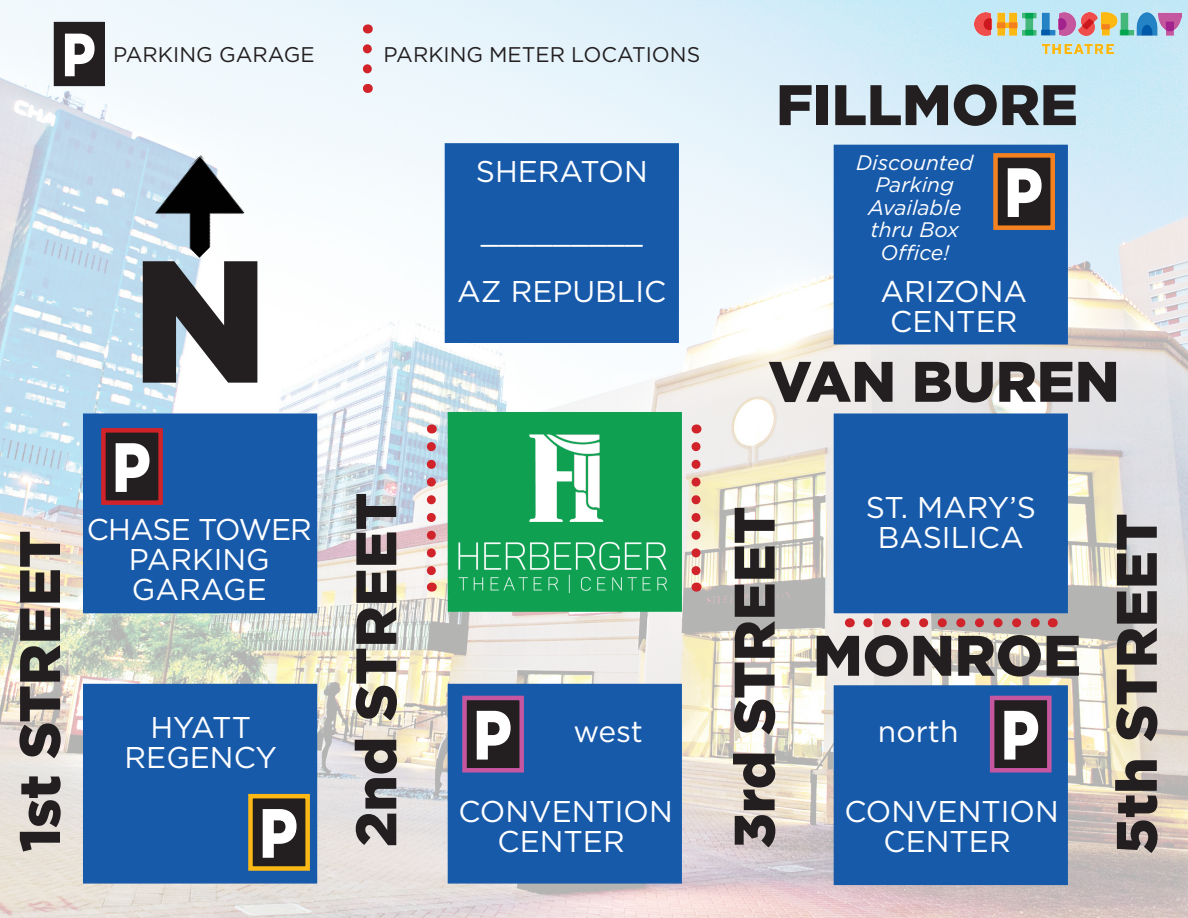
<style>
.page{position:relative;width:1188px;height:918px;background:#fff}
.page>*{position:absolute;margin:0;border:0;box-sizing:border-box;transform-origin:0 0}
.t1{font:900 173.4px "Gotham";color:#231f20}
.t2{font:900 69.6px "Gotham";color:#fff;scale:.82 1}
.t3{font:900 60.9px "Gotham";color:#fff;scale:.82 1}
.t4{font:900 57px "Gotham";color:#231f20}
.t5{font:30px/30px "Gotham";color:#fff;text-align:center}
.t6{font:30px "Gotham";letter-spacing:-.03em;color:#fff}
.t7{font:21.15px "Gotham";color:#231f20}
.t8{font:italic 21px/22.5px "Gotham";color:#fff;text-align:center}
</style>
<div class="page">
<img style="left:0;top:0;width:1188px;height:918px">
<img style="left:149px;top:155px;width:102px;height:103px">
<div style="left:448px;top:684px;width:234px;height:200px;background:#185aaa;border:2px solid #185aaa"></div>
<div style="left:448px;top:412px;width:234px;height:200px;background:#0fa151;border:2px solid #0fa151"></div>
<div style="left:445px;top:143px;width:234px;height:200px;background:#185aaa;border:2px solid #185aaa"></div>
<div style="left:834px;top:685px;width:234px;height:200px;background:#185aaa;border:2px solid #185aaa"></div>
<div style="left:834px;top:413px;width:234px;height:200px;background:#185aaa;border:2px solid #185aaa"></div>
<div style="left:834px;top:145px;width:234px;height:199px;background:#185aaa"></div>
<div style="left:83px;top:684px;width:234px;height:200px;background:#185aaa"></div>
<div style="left:83px;top:413px;width:234px;height:200px;background:#185aaa"></div>
<div style="left:996px;top:155px;width:57px;height:73px;background:#231f20"></div>
<div style="left:993px;top:153px;width:62px;height:77px;border:4px solid #f58220"></div>
<div style="left:54px;top:22px;width:50px;height:64px;background:#231f20"></div>
<div style="left:54px;top:22px;width:51px;height:64px;border:1px solid #231f20"></div>
<div style="left:992px;top:698px;width:57px;height:72px;background:#231f20"></div>
<div style="left:990px;top:696px;width:62px;height:77px;border:4px solid #c656a0"></div>
<div style="left:465px;top:698px;width:57px;height:72px;background:#231f20"></div>
<div style="left:462px;top:696px;width:62px;height:77px;border:4px solid #c656a0"></div>
<div style="left:103px;top:430px;width:58px;height:73px;background:#231f20"></div>
<div style="left:101px;top:428px;width:62px;height:77px;border:4px solid #d1232a"></div>
<img style="left:454px;top:541px;width:213px;height:53px">
<img style="left:529px;top:434px;width:75px;height:88px">
<div style="left:250px;top:796px;width:58px;height:72px;background:#231f20"></div>
<div style="left:248px;top:794px;width:62px;height:77px;border:4px solid #fcb814"></div>
<img style="left:975px;top:13px;width:206px;height:41px">
<svg style="left:427px;top:447px;width:9px;height:145px"></svg>
<svg style="left:363px;top:49px;width:9px;height:44px"></svg>
<svg style="left:692px;top:447px;width:9px;height:145px"></svg>
<svg style="left:868px;top:618px;width:175px;height:9px;background:#ca8889"></svg>
<p class="t3" style="left:62px;top:13px;width:43px">P</p>
<p class="t7" style="left:113px;top:41px;width:203px">PARKING GARAGE</p>
<p class="t1" style="left:132px;top:202px;width:138px">N</p>
<p class="t4" style="left:1px;top:852px;width:323px;rotate:-90deg">1st STREET</p>
<p class="t2" style="left:112px;top:419px;width:49px">P</p>
<p class="t6" style="left:87px;top:511px;width:226px">CHASE TOWER</p>
<p class="t5" style="left:129px;top:544px;width:142px">PARKING</p>
<p class="t5" style="left:132px;top:574px;width:137px">GARAGE</p>
<p class="t5" style="left:150px;top:712px;width:102px">HYATT</p>
<p class="t5" style="left:125px;top:742px;width:154px">REGENCY</p>
<p class="t2" style="left:259px;top:785px;width:49px">P</p>
<p class="t7" style="left:384px;top:41px;width:318px">PARKING METER LOCATIONS</p>
<p class="t5" style="left:476px;top:155px;width:173px">SHERATON</p>
<p class="t5" style="left:481px;top:215px;width:163px">_________</p>
<p class="t5" style="left:457px;top:275px;width:211px">AZ REPUBLIC</p>
<p class="t4" style="left:776px;top:66px;width:303px">FILLMORE</p>
<p class="t8" style="left:856px;top:151px;width:119px">Discounted<br>Parking<br>Available thru Box<br>Office!</p>
<p class="t2" style="left:1004px;top:144px;width:49px">P</p>
<p class="t5" style="left:881px;top:275px;width:148px">ARIZONA<br>CENTER</p>
<p class="t4" style="left:768px;top:342px;width:353px">VAN BUREN</p>
<p class="t4" style="left:337px;top:847px;width:356px;rotate:-90deg">2nd STREET</p>
<p class="t5" style="left:866px;top:492px;width:172px">ST. MARY’S</p>
<p class="t5" style="left:878px;top:522px;width:148px">BASILICA</p>
<p class="t4" style="left:715px;top:849px;width:343px;rotate:-90deg">3rd STREET</p>
<p class="t4" style="left:813px;top:616px;width:270px">MONROE</p>
<p class="t2" style="left:473px;top:687px;width:49px">P</p>
<p class="t2" style="left:1001px;top:687px;width:49px">P</p>
<p class="t5" style="left:573px;top:715px;width:71px">west</p>
<p class="t5" style="left:878px;top:715px;width:82px">north</p>
<p class="t5" style="left:458px;top:796px;width:216px">CONVENTION<br>CENTER</p>
<p class="t5" style="left:844px;top:796px;width:216px">CONVENTION<br>CENTER</p>
<p class="t4" style="left:1097px;top:854px;width:342px;rotate:-90deg">5th STREET</p>
</div>
